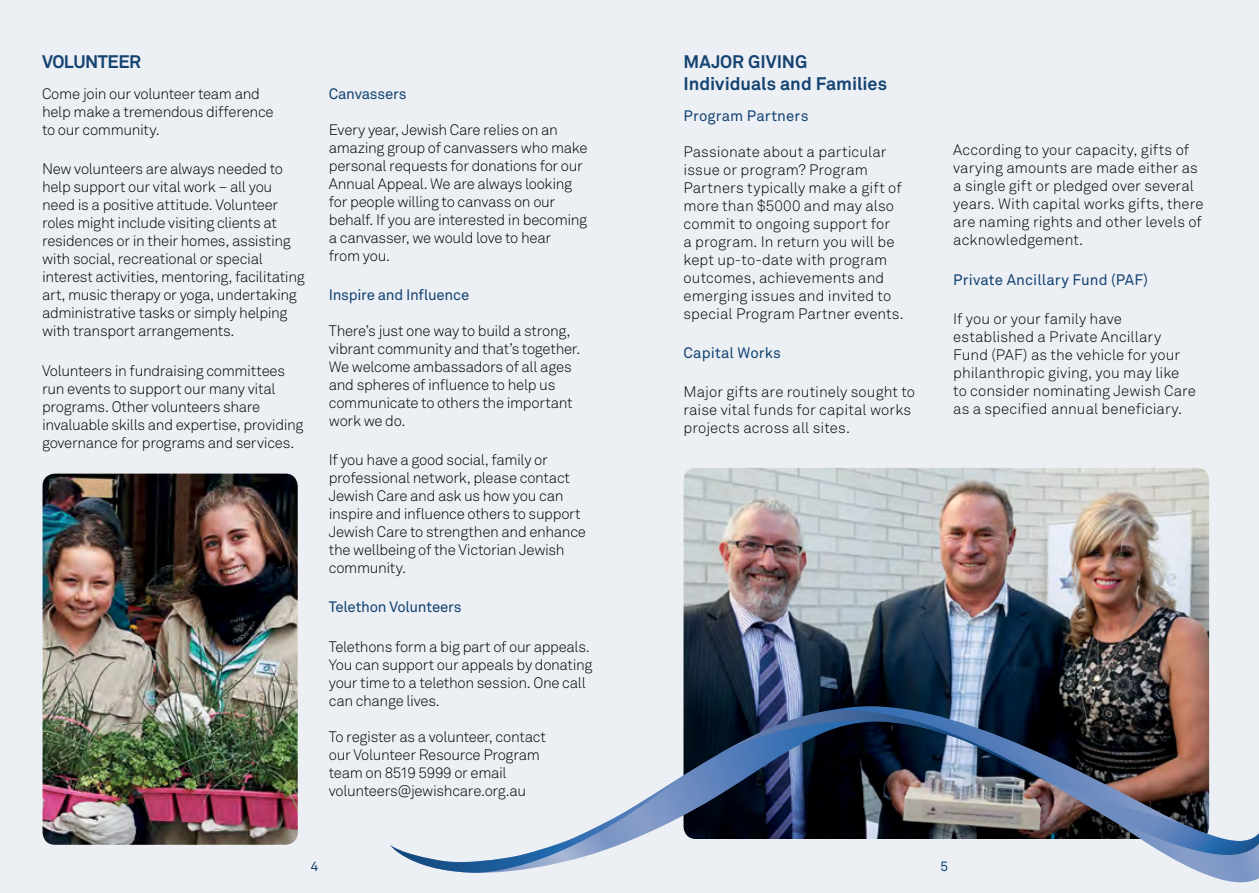
<style>
.page{position:relative;width:1259px;height:893px;background:#ecf0f4}
.page>*{position:absolute;margin:0;border:0;box-sizing:border-box;transform-origin:0 0}
.sub_head{font:700 18px/21.6px "Akkurat";letter-spacing:-.005em;color:#144372}
.sub_head-2{font:700 18px "Akkurat";letter-spacing:-.03em;color:#144372}
.body_text{font:300 15px/18px "Akkurat";letter-spacing:-.02em;color:#000}
.body_text-2{font:300 15px/18px "Akkurat";letter-spacing:.005em;color:#000}
.body_text-3{font:15px "Akkurat";letter-spacing:-.005em;color:#144372}
.t1{font:13.5px "Akkurat Std";color:#144372}
</style>
<div class="page">
<img style="left:683px;top:468px;width:526px;height:238px">
<img style="left:43px;top:474px;width:255px;height:371px">
<svg style="left:683px;top:706px;width:576px;height:177px"></svg>
<img style="left:706px;top:710px;width:553px;height:150px">
<svg style="left:390px;top:775px;width:293px;height:98px"></svg>
<p class="sub_head-2" style="left:42px;top:51px;width:100px">VOLUNTEER</p>
<p class="body_text" style="left:42px;top:85px;width:233px">Come join our volunteer team and help make a tremendous difference to our community.</p>
<p class="body_text" style="left:42px;top:160px;width:264px">New volunteers are always needed to help support our vital work – all you need is a positive attitude. Volunteer roles might include visiting clients at residences or in their homes, assisting with social, recreational or special interest activities, mentoring, facilitating art, music therapy or yoga, undertaking administrative tasks or simply helping with transport arrangements.</p>
<p class="body_text" style="left:42px;top:361px;width:263px">Volunteers in fundraising committees run events to support our many vital programs. Other volunteers share invaluable skills and expertise, providing governance for programs and services.</p>
<p class="body_text-3" style="left:329px;top:84px;width:79px">Canvassers</p>
<p class="body_text" style="left:329px;top:120px;width:260px">Every year, Jewish Care relies on an amazing group of canvassers who make personal requests for donations for our Annual Appeal. We are always looking for people willing to canvass on our behalf. If you are interested in becoming a canvasser, we would love to hear<br>from you.</p>
<p class="body_text-3" style="left:329px;top:285px;width:142px">Inspire and Influence</p>
<p class="body_text" style="left:329px;top:321px;width:253px">There’s just one way to build a strong, vibrant community and that’s together.<br>We welcome ambassadors of all ages and spheres of influence to help us communicate to others the important work we do.</p>
<p class="body_text" style="left:329px;top:451px;width:259px">If you have a good social, family or professional network, please contact Jewish Care and ask us how you can inspire and influence others to support Jewish Care to strengthen and enhance the wellbeing of the Victorian Jewish community.</p>
<p class="body_text-3" style="left:329px;top:598px;width:134px">Telethon Volunteers</p>
<p class="body_text" style="left:329px;top:637px;width:265px">Telethons form a big part of our appeals.<br>You can support our appeals by donating your time to a telethon session. One call can change lives.</p>
<p class="body_text" style="left:329px;top:727px;width:219px">To register as a volunteer, contact our Volunteer Resource Program team on 8519 5999 or email volunteers@jewishcare.org.au</p>
<p class="t1" style="left:311px;top:858px;width:9px">4</p>
<p class="sub_head" style="left:683px;top:51px;width:205px">MAJOR GIVING<br>Individuals and Families</p>
<p class="body_text-3" style="left:683px;top:106px;width:126px">Program Partners</p>
<p class="body_text-2" style="left:683px;top:142px;width:222px">Passionate about a particular issue or program? Program<br>Partners typically make a gift of more than $5000 and may also commit to ongoing support for<br>a program. In return you will be kept up-to-date with program outcomes, achievements and emerging issues and invited to special Program Partner events.</p>
<p class="body_text-3" style="left:683px;top:343px;width:99px">Capital Works</p>
<p class="body_text-2" style="left:683px;top:383px;width:233px">Major gifts are routinely sought to raise vital funds for capital works projects across all sites.</p>
<p class="body_text-2" style="left:953px;top:141px;width:252px">According to your capacity, gifts of varying amounts are made either as a single gift or pledged over several years. With capital works gifts, there are naming rights and other levels of acknowledgement.</p>
<p class="body_text-3" style="left:953px;top:270px;width:196px">Private Ancillary Fund (PAF)</p>
<p class="body_text-2" style="left:953px;top:310px;width:244px">If you or your family have established a Private Ancillary<br>Fund (PAF) as the vehicle for your philanthropic giving, you may like to consider nominating Jewish Care as a specified annual beneficiary.</p>
<p class="t1" style="left:940px;top:858px;width:9px">5</p>
</div>
